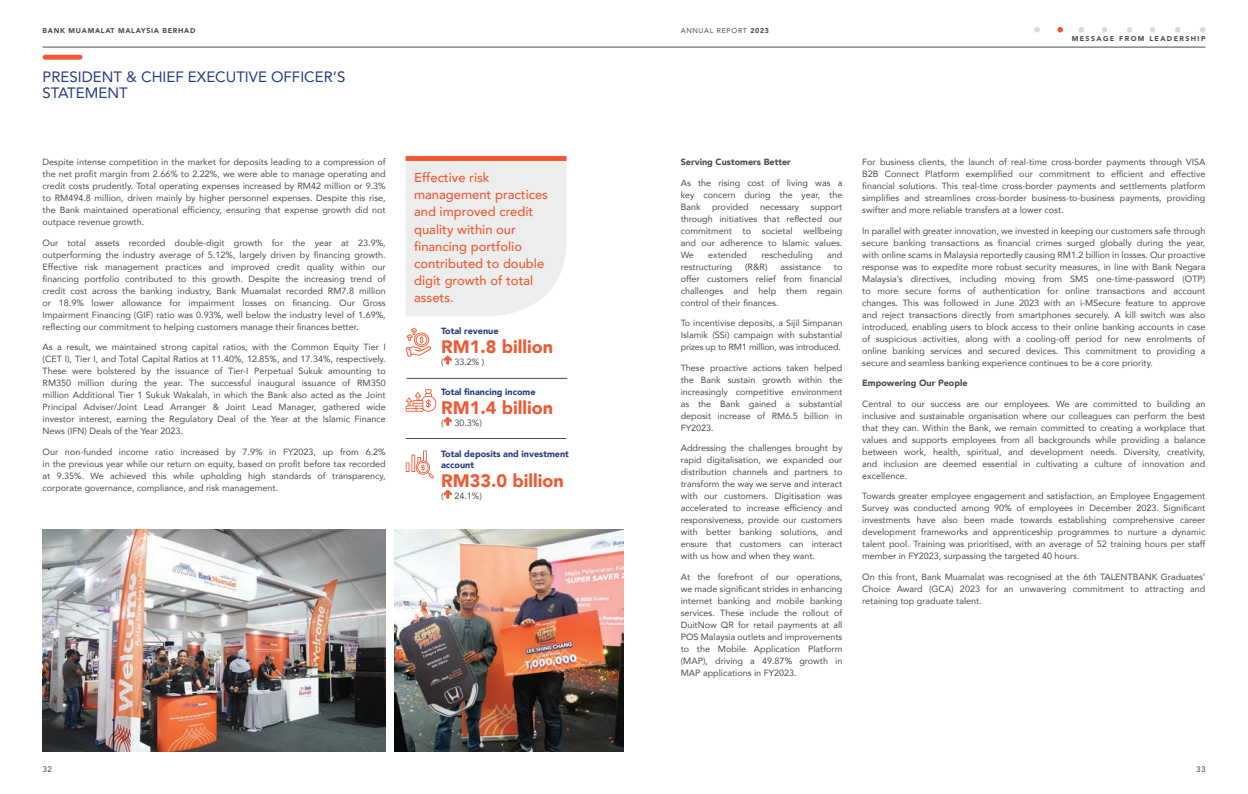
<style>
.page{position:relative;width:1248px;height:794px;background:#fff}
.page>*{position:absolute;margin:0;border:0;box-sizing:border-box;transform-origin:0 0}
.t1{font:900 18px "Avenir";color:#f05932}
.t2{font:15px "Avenir";color:#243c82}
.t3{font:500 13px/17px "Avenir";color:#f05932}
.t4{font:9px/12px "Avenir";color:#4b4c4d;text-align:justify}
.t5{font:900 9px/10.8px "Avenir";color:#243c82}
.t6{font:900 9px "Avenir";color:#4b4c4d}
.t7{font:500 8px "Avenir";color:#4b4c4d}
.t8{font:900 7px "Avenir";letter-spacing:.1em;color:#4b4c4d}
.t9{font:900 7px "Avenir";letter-spacing:.2em;color:#4b4c4d}
.t10{font:7px "Avenir";letter-spacing:.1em;color:#4b4c4d}
.s1{font-weight:900}
</style>
<div class="page">
<svg style="left:405px;top:328px;width:26px;height:29px"></svg>
<svg style="left:405px;top:450px;width:29px;height:29px"></svg>
<div style="left:406px;top:161px;width:160px;height:155px;background:#eceded"></div>
<div style="left:405px;top:156px;width:161px;height:5px;background:#f05932"></div>
<div style="left:45px;top:55px;width:35px;height:5px;background:#f05932"></div>
<img style="left:43px;top:529px;width:343px;height:222px">
<img style="left:395px;top:529px;width:228px;height:222px">
<svg style="left:443px;top:355px;width:9px;height:8px"></svg>
<svg style="left:405px;top:389px;width:47px;height:35px"></svg>
<svg style="left:443px;top:489px;width:9px;height:8px"></svg>
<hr style="left:406px;top:378px;width:161px;height:1px;background:#4b4c4d">
<hr style="left:405px;top:438px;width:161px;height:1px;background:#4b4c4d">
<svg style="left:1034px;top:27px;width:5px;height:6px"></svg>
<svg style="left:1057px;top:27px;width:5px;height:6px"></svg>
<svg style="left:1078px;top:27px;width:6px;height:6px"></svg>
<svg style="left:1101px;top:27px;width:6px;height:6px"></svg>
<svg style="left:1127px;top:27px;width:5px;height:6px"></svg>
<svg style="left:1150px;top:27px;width:5px;height:6px"></svg>
<svg style="left:1175px;top:27px;width:5px;height:6px"></svg>
<svg style="left:1200px;top:27px;width:5px;height:6px"></svg>
<hr style="left:43px;top:47px;width:1162px;height:1px;background:#4b4c4d">
<p class="t8" style="left:43px;top:24px;width:154px">BANK MUAMALAT MALAYSIA BERHAD</p>
<p class="t10" style="left:680px;top:24px;width:90px">ANNUAL REPORT <span class="s1">2023</span></p>
<p class="t2" style="left:43px;top:65px;width:304px">PRESIDENT &amp; CHIEF EXECUTIVE OFFICER’S</p>
<p class="t2" style="left:43px;top:81px;width:87px">STATEMENT</p>
<p class="t9" style="left:1071px;top:32px;width:135px">MESSAGE FROM LEADERSHIP</p>
<p class="t4" style="left:43px;top:156px;width:345px">Despite intense competition in the market for deposits leading to a compression of the net profit margin from 2.66% to 2.22%, we were able to manage operating and credit costs prudently. Total operating expenses increased by RM42 million or 9.3% to RM494.8 million, driven mainly by higher personnel expenses. Despite this rise, the Bank maintained operational efficiency, ensuring that expense growth did not outpace revenue growth.</p>
<p class="t4" style="left:43px;top:236px;width:344px">Our total assets recorded double-digit growth for the year at 23.9%, outperforming the industry average of 5.12%, largely driven by financing growth.<br>Effective risk management practices and improved credit quality within our financing portfolio contributed to this growth. Despite the increasing trend of credit cost across the banking industry, Bank Muamalat recorded RM7.8 million or 18.9% lower allowance for impairment losses on financing. Our Gross Impairment Financing (GIF) ratio was 0.93%, well below the industry level of 1.69%, reflecting our commitment to helping customers manage their finances better.</p>
<p class="t4" style="left:43px;top:341px;width:345px">As a result, we maintained strong capital ratios, with the Common Equity Tier I (CET I), Tier I, and Total Capital Ratios at 11.40%, 12.85%, and 17.34%, respectively.<br>These were bolstered by the issuance of Tier-I Perpetual Sukuk amounting to RM350 million during the year. The successful inaugural issuance of RM350 million Additional Tier 1 Sukuk Wakalah, in which the Bank also acted as the Joint Principal Adviser/Joint Lead Arranger &amp; Joint Lead Manager, gathered wide investor interest, earning the Regulatory Deal of the Year at the Islamic Finance News (IFN) Deals of the Year 2023.</p>
<p class="t4" style="left:43px;top:445px;width:345px">Our non-funded income ratio increased by 7.9% in FY2023, up from 6.2% in the previous year while our return on equity, based on profit before tax recorded at 9.35%. We achieved this while upholding high standards of transparency, corporate governance, compliance, and risk management.</p>
<p class="t3" style="left:414px;top:169px;width:135px">Effective risk management practices and improved credit quality within our financing portfolio contributed to double digit growth of total assets.</p>
<p class="t5" style="left:441px;top:325px;width:59px">Total revenue</p>
<p class="t1" style="left:441px;top:331px;width:113px">RM1.8 billion</p>
<p class="t4" style="left:441px;top:355px;width:45px">( 33.2% )</p>
<p class="t5" style="left:441px;top:386px;width:96px">Total financing income</p>
<p class="t1" style="left:441px;top:392px;width:113px">RM1.4 billion</p>
<p class="t4" style="left:441px;top:417px;width:42px">( 30.3%)</p>
<p class="t5" style="left:441px;top:448px;width:129px">Total deposits and investment account</p>
<p class="t1" style="left:441px;top:465px;width:124px">RM33.0 billion</p>
<p class="t4" style="left:441px;top:489px;width:42px">( 24.1%)</p>
<p class="t6" style="left:680px;top:154px;width:112px">Serving Customers Better</p>
<p class="t4" style="left:680px;top:176px;width:163px">As the rising cost of living was a key concern during the year, the Bank</p>
<p class="t4" style="left:712px;top:200px;width:38px">provided</p>
<p class="t4" style="left:760px;top:200px;width:41px">necessary</p>
<p class="t4" style="left:680px;top:200px;width:163px;text-indent:130px">support through initiatives that reflected our commitment to societal wellbeing and our adherence to Islamic values.<br>We</p>
<p class="t4" style="left:708px;top:248px;width:40px">extended</p>
<p class="t4" style="left:761px;top:248px;width:53px">rescheduling</p>
<p class="t4" style="left:827px;top:248px;width:17px">and</p>
<p class="t4" style="left:680px;top:260px;width:53px">restructuring</p>
<p class="t4" style="left:745px;top:260px;width:24px">(R&amp;R)</p>
<p class="t4" style="left:780px;top:260px;width:42px">assistance</p>
<p class="t4" style="left:680px;top:260px;width:163px;text-indent:153px">to offer customers relief from financial challenges and help them regain control of their finances.</p>
<p class="t4" style="left:680px;top:317px;width:163px">To incentivise deposits, a Sijil Simpanan Islamik (SSi) campaign with substantial prizes up to RM1 million, was introduced.</p>
<p class="t4" style="left:680px;top:361px;width:163px">These proactive actions taken helped the Bank sustain growth within the increasingly competitive environment as the Bank gained a substantial deposit increase of RM6.5 billion in FY2023.</p>
<p class="t4" style="left:680px;top:442px;width:163px">Addressing the challenges brought by rapid digitalisation, we expanded our distribution channels and partners to transform the way we serve and interact with our customers. Digitisation was accelerated to increase efficiency and responsiveness, provide our customers with better banking solutions, and ensure that customers can interact with us how and when they want.</p>
<p class="t4" style="left:680px;top:570px;width:163px">At the forefront of our operations, we made significant strides in enhancing internet banking and mobile banking services. These include the rollout of DuitNow QR for retail payments at all POS Malaysia outlets and improvements to the Mobile Application Platform (MAP), driving a 49.87% growth in MAP applications in FY2023.</p>
<p class="t4" style="left:862px;top:156px;width:345px">For business clients, the launch of real-time cross-border payments through VISA B2B Connect Platform exemplified our commitment to efficient and effective financial solutions. This real-time cross-border payments and settlements platform simplifies and streamlines cross-border business-to-business payments, providing swifter and more reliable transfers at a lower cost.</p>
<p class="t4" style="left:862px;top:224px;width:345px">In parallel with greater innovation, we invested in keeping our customers safe through secure banking transactions as financial crimes surged globally during the year, with online scams in Malaysia reportedly causing RM1.2 billion in losses. Our proactive response was to expedite more robust security measures, in line with Bank Negara Malaysia’s directives, including moving from SMS one-time-password (OTP) to more secure forms of authentication for online transactions and account changes. This was followed in June 2023 with an i-MSecure feature to approve and reject transactions directly from smartphones securely. A kill switch was also introduced, enabling users to block access to their online banking accounts in case of suspicious activities, along with a cooling-off period for new enrolments of online banking services and secured devices. This commitment to providing a secure and seamless banking experience continues to be a core priority.</p>
<p class="t6" style="left:862px;top:375px;width:107px">Empowering Our People</p>
<p class="t4" style="left:862px;top:397px;width:345px">Central to our success are our employees. We are committed to building an inclusive and sustainable organisation where our colleagues can perform the best that they can. Within the Bank, we remain committed to creating a workplace that values and supports employees from all backgrounds while providing a balance between work, health, spiritual, and development needs. Diversity, creativity, and inclusion are deemed essential in cultivating a culture of innovation and excellence.</p>
<p class="t4" style="left:862px;top:490px;width:345px">Towards greater employee engagement and satisfaction, an Employee Engagement Survey was conducted among 90% of employees in December 2023. Significant investments have also been made towards establishing comprehensive career development frameworks and apprenticeship programmes to nurture a dynamic talent pool. Training was prioritised, with an average of 52 training hours per staff member in FY2023, surpassing the targeted 40 hours.</p>
<p class="t4" style="left:862px;top:570px;width:345px">On this front, Bank Muamalat was recognised at the 6th TALENTBANK Graduates’ Choice Award (GCA) 2023 for an unwavering commitment to attracting and retaining top graduate talent.</p>
<p class="t7" style="left:43px;top:762px;width:11px">32</p>
<p class="t7" style="left:1195px;top:762px;width:11px">33</p>
</div>
